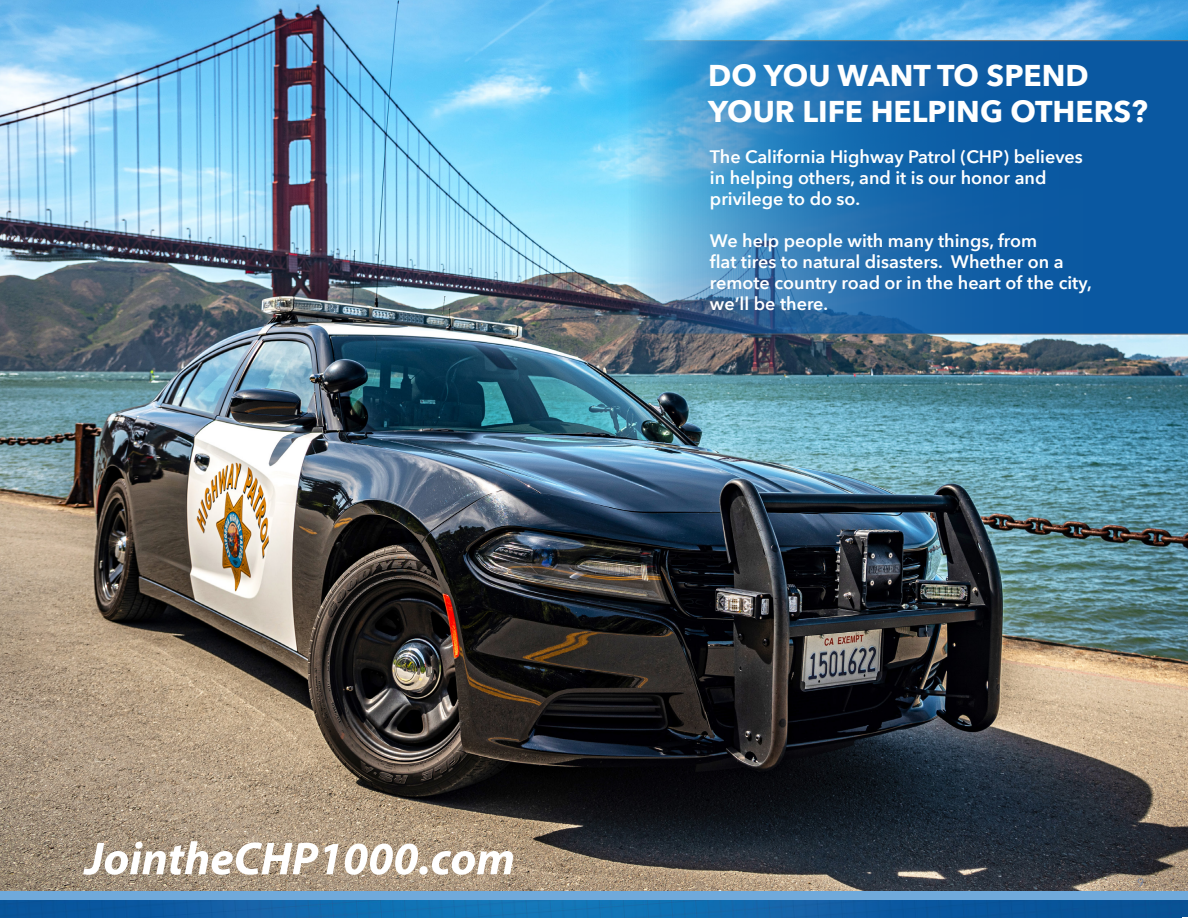
<style>
.page{position:relative;width:1188px;height:918px;background:#fff}
.page>*{position:absolute;margin:0;border:0;box-sizing:border-box;transform-origin:0 0}
.Main_text{font:700 30px/36px "Avenir Next";color:#fff}
.Main_text-2{font:600 18px/21px "Avenir Next";color:#fff}
.Main_text-3{font:12px "Avenir Next";color:#6f7e9f}
</style>
<div class="page">
<img style="left:0;top:0;width:1188px;height:918px">
<svg style="left:629px;top:40px;width:559px;height:294px"></svg>
<div style="left:0;top:891px;width:1188px;height:8px;background:#6fa9db"></div>
<svg style="left:83px;top:841px;width:235px;height:34px"></svg>
<svg style="left:325px;top:844px;width:13px;height:30px"></svg>
<svg style="left:345px;top:844px;width:73px;height:31px"></svg>
<div style="left:419px;top:866px;width:9px;height:9px;background:#fff;border-radius:50%"></div>
<svg style="left:432px;top:851px;width:81px;height:24px"></svg>
<p class="Main_text" style="left:708px;top:57px;width:441px">DO YOU WANT TO SPEND<br>YOUR LIFE HELPING OTHERS?</p>
<p class="Main_text-2" style="left:710px;top:145px;width:375px">The California Highway Patrol (CHP) believes in helping others, and it is our honor and privilege to do so.</p>
<p class="Main_text-2" style="left:710px;top:229px;width:383px">We help people with many things, from<br>flat tires to natural disasters. Whether on a remote country road or in the heart of the city, we’ll be there.</p>
<p class="Main_text-3" style="left:1137px;top:872px;width:8px">9</p>
</div>
